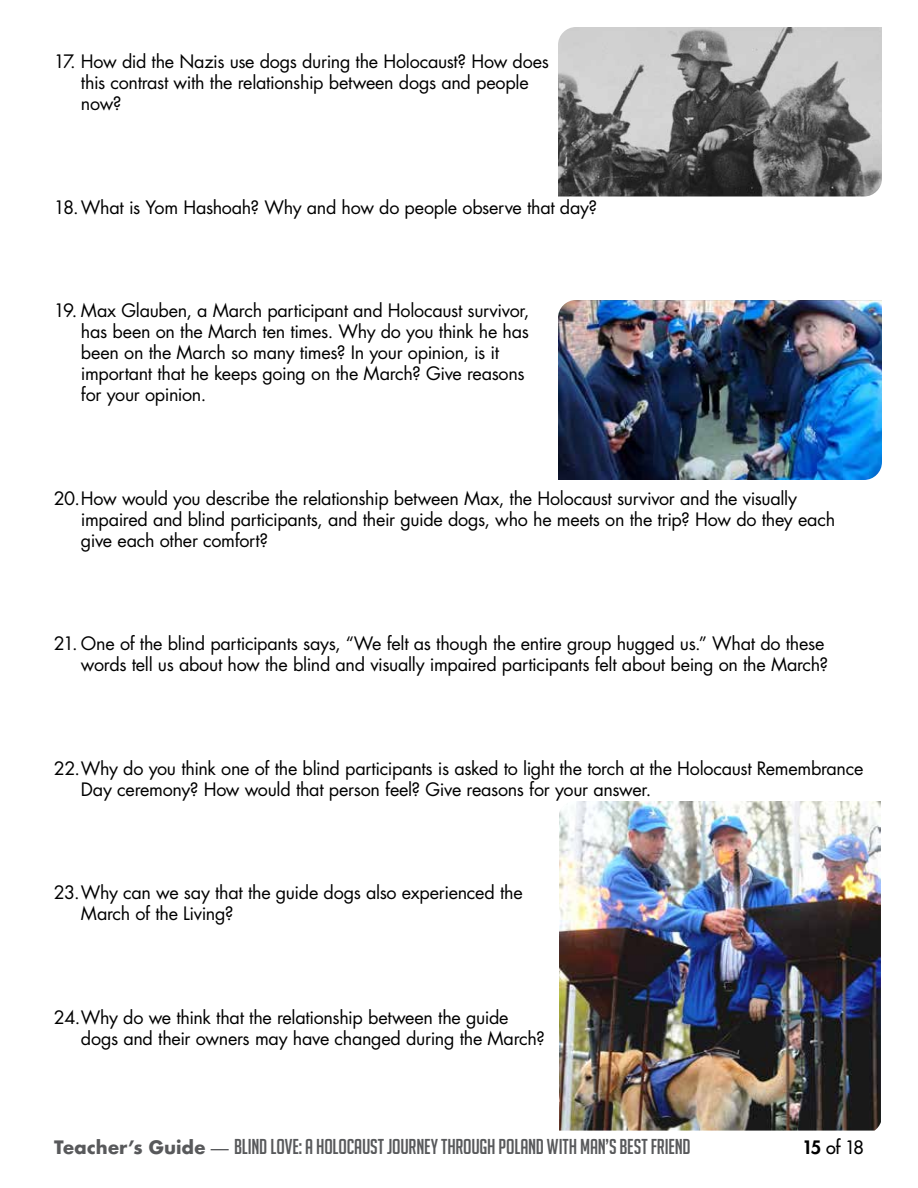
<style>
.page{position:relative;width:918px;height:1188px;background:#fff}
.page>*{position:absolute;margin:0;border:0;box-sizing:border-box;transform-origin:0 0}
.t1{font:21px "Big Noodle Titling";letter-spacing:-.01em;color:#58595b}
.t2{font:18px/21px "Futura";letter-spacing:-.015em;color:#000}
.t3{font:18px "Futura";color:#000}
.s1{font-family:"Futura";font-weight:700;font-size:18px}
.s2{font-family:"Futura";font-size:18px}
.s3{font-weight:800}
</style>
<div class="page">
<img style="left:558px;top:27px;width:324px;height:169px">
<img style="left:558px;top:300px;width:324px;height:180px">
<img style="left:559px;top:801px;width:322px;height:330px">
<p class="t2" style="left:81px;top:51px;width:469px;text-indent:-27px">17. How did the Nazis use dogs during the Holocaust? How does this contrast with the relationship between dogs and people now?</p>
<p class="t2" style="left:54px;top:196px;width:545px">18.What is Yom Hashoah? Why and how do people observe that day?</p>
<p class="t2" style="left:81px;top:300px;width:450px;text-indent:-27px">19. Max Glauben, a March participant and Holocaust survivor, has been on the March ten times. Why do you think he has been on the March so many times? In your opinion, is it important that he keeps going on the March? Give reasons for your opinion.</p>
<p class="t2" style="left:81px;top:487px;width:756px;text-indent:-27px">20.How would you describe the relationship between Max, the Holocaust survivor and the visually impaired and blind participants, and their guide dogs, who he meets on the trip? How do they each give each other comfort?</p>
<p class="t2" style="left:54px;top:633px;width:776px;text-align:right">21. One of the blind participants says, “We felt as though the entire group hugged us.” What do these words tell us about how the blind and visually impaired participants felt about being on the March?</p>
<p class="t2" style="left:81px;top:757px;width:784px;text-indent:-27px">22.Why do you think one of the blind participants is asked to light the torch at the Holocaust Remembrance<br>Day ceremony? How would that person feel? Give reasons for your answer.</p>
<p class="t2" style="left:81px;top:882px;width:443px;text-indent:-27px">23.Why can we say that the guide dogs also experienced the<br>March of the Living?</p>
<p class="t2" style="left:81px;top:1006px;width:465px;text-indent:-27px">24.Why do we think that the relationship between the guide dogs and their owners may have changed during the March?</p>
<p class="t1" style="left:54px;top:1135px;width:638px"><span class="s1">Teacher’s Guide</span> <span class="s2">—</span> BLIND LOVE: A HOLOCAUST JOURNEY THROUGH POLAND WITH MAN’S BEST FRIEND</p>
<p class="t3" style="left:802px;top:1135px;width:63px"><span class="s3">15</span> of 18</p>
</div>
